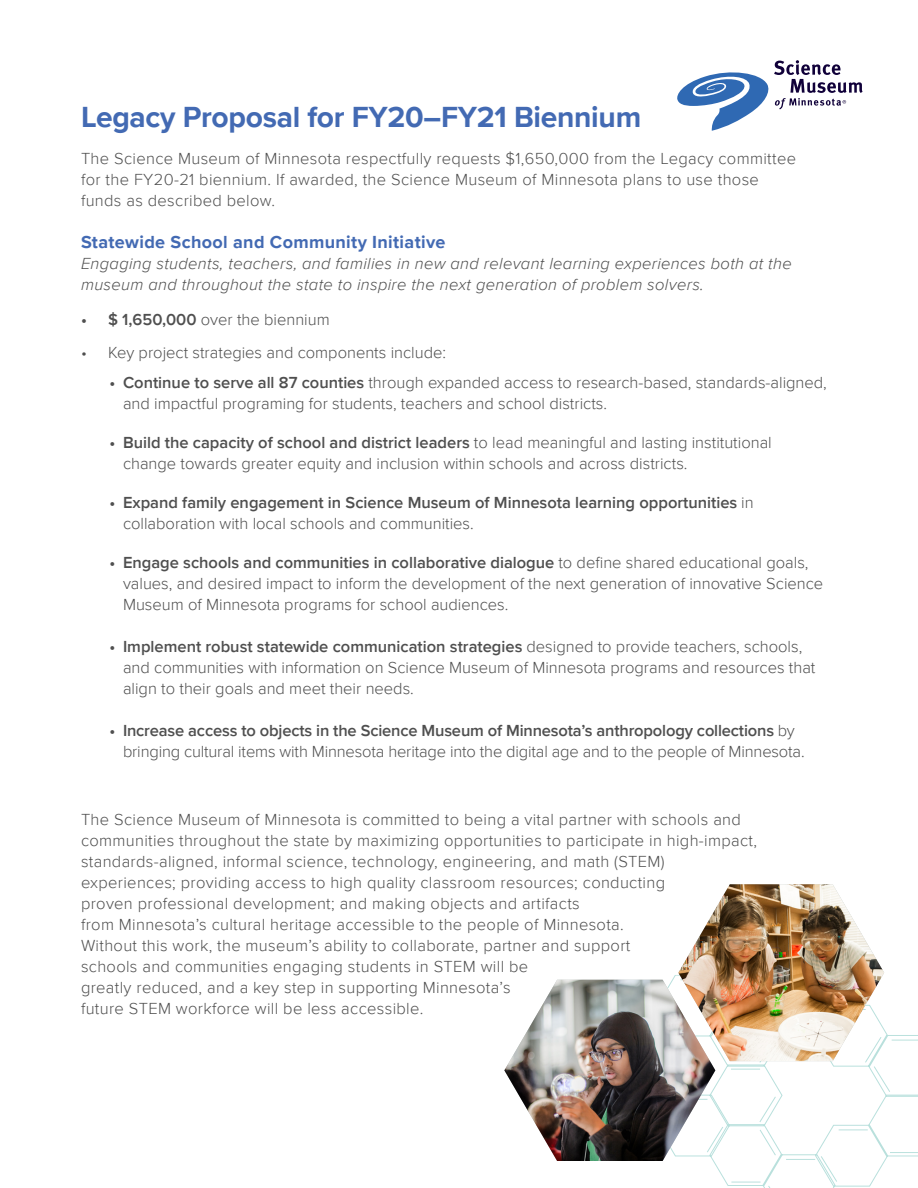
<style>
.page{position:relative;width:918px;height:1188px;background:#fff}
.page>*{position:absolute;margin:0;border:0;box-sizing:border-box;transform-origin:0 0}
.t1{font:700 30px "Proxima Nova";letter-spacing:-.01em;color:#436ab3}
.t2{font:700 18px "Proxima Nova";letter-spacing:.02em;color:#436ab3}
.t3{font:300 16.5px/21px "Proxima Nova";letter-spacing:.02em;color:#4f4f4f}
.t4{font:300 16.5px/21px "Proxima Nova";color:#4f4f4f}
.t5{font:300 16.5px/21px "Proxima Nova";letter-spacing:-.01em;color:#4f4f4f}
.t6{font:italic 300 16.5px/21px "Proxima Nova";letter-spacing:.02em;color:#4f4f4f}
.t7{font:600 16.5px/21px "Proxima Nova";color:#4f4f4f}
.s1{font-weight:600}
.s2{font-weight:300}
</style>
<div class="page">
<svg style="left:713px;top:1029px;width:205px;height:159px"></svg>
<svg style="left:677px;top:60px;width:186px;height:71px"></svg>
<img style="left:557px;top:884px;width:327px;height:277px">
<img style="left:504px;top:980px;width:211px;height:181px">
<p class="t1" style="left:81px;top:95px;width:562px">Legacy Proposal for FY20–FY21 Biennium</p>
<p class="t3" style="left:81px;top:147px;width:717px">The Science Museum of Minnesota respectfully requests $1,650,000 from the Legacy committee for the FY20-21 biennium. If awarded, the Science Museum of Minnesota plans to use those funds as described below.</p>
<p class="t2" style="left:81px;top:228px;width:366px">Statewide School and Community Initiative</p>
<p class="t6" style="left:81px;top:252px;width:712px">Engaging students, teachers, and families in new and relevant learning experiences both at the museum and throughout the state to inspire the next generation of problem solvers.</p>
<p class="t4" style="left:81px;top:308px;width:250px"><span class="s1">• $ 1,650,000</span> over the biennium</p>
<p class="t4" style="left:81px;top:341px;width:367px">• Key project strategies and components include:</p>
<p class="t4" style="left:123px;top:371px;width:705px;text-indent:-14px"><span class="s1">• Continue to serve all 87 counties</span> through expanded access to research-based, standards-aligned, and impactful programing for students, teachers and school districts.</p>
<p class="t4" style="left:123px;top:431px;width:650px;text-indent:-14px"><span class="s1">• Build the capacity of school and district leaders</span> to lead meaningful and lasting institutional change towards greater equity and inclusion within schools and across districts.</p>
<p class="t7" style="left:123px;top:492px;width:632px;text-indent:-14px">• Expand family engagement in Science Museum of Minnesota learning opportunities <span class="s2">in collaboration with local schools and communities.</span></p>
<p class="t4" style="left:123px;top:551px;width:702px;text-indent:-14px"><span class="s1">• Engage schools and communities in collaborative dialogue</span> to define shared educational goals, values, and desired impact to inform the development of the next generation of innovative Science<br>Museum of Minnesota programs for school audiences.</p>
<p class="t4" style="left:123px;top:635px;width:694px;text-indent:-14px"><span class="s1">• Implement robust statewide communication strategies</span> designed to provide teachers, schools, and communities with information on Science Museum of Minnesota programs and resources that align to their goals and meet their needs.</p>
<p class="t5" style="left:123px;top:719px;width:683px;text-indent:-14px"><span class="s1">• Increase access to objects in the Science Museum of Minnesota’s anthropology collections</span> by bringing cultural items with Minnesota heritage into the digital age and to the people of Minnesota.</p>
<p class="t3" style="left:81px;top:808px;width:678px">The Science Museum of Minnesota is committed to being a vital partner with schools and communities throughout the state by maximizing opportunities to participate in high-impact, standards-aligned, informal science, technology, engineering, and math (STEM) experiences; providing access to high quality classroom resources; conducting<br>proven professional development; and making objects and artifacts</p>
<p class="t3" style="left:81px;top:913px;width:544px">from Minnesota’s cultural heritage accessible to the people of Minnesota.</p>
<p class="t3" style="left:81px;top:934px;width:551px">Without this work, the museum’s ability to collaborate, partner and support schools and communities engaging students in STEM will be<br>greatly reduced, and a key step in supporting Minnesota’s<br>future STEM workforce will be less accessible.</p>
</div>
